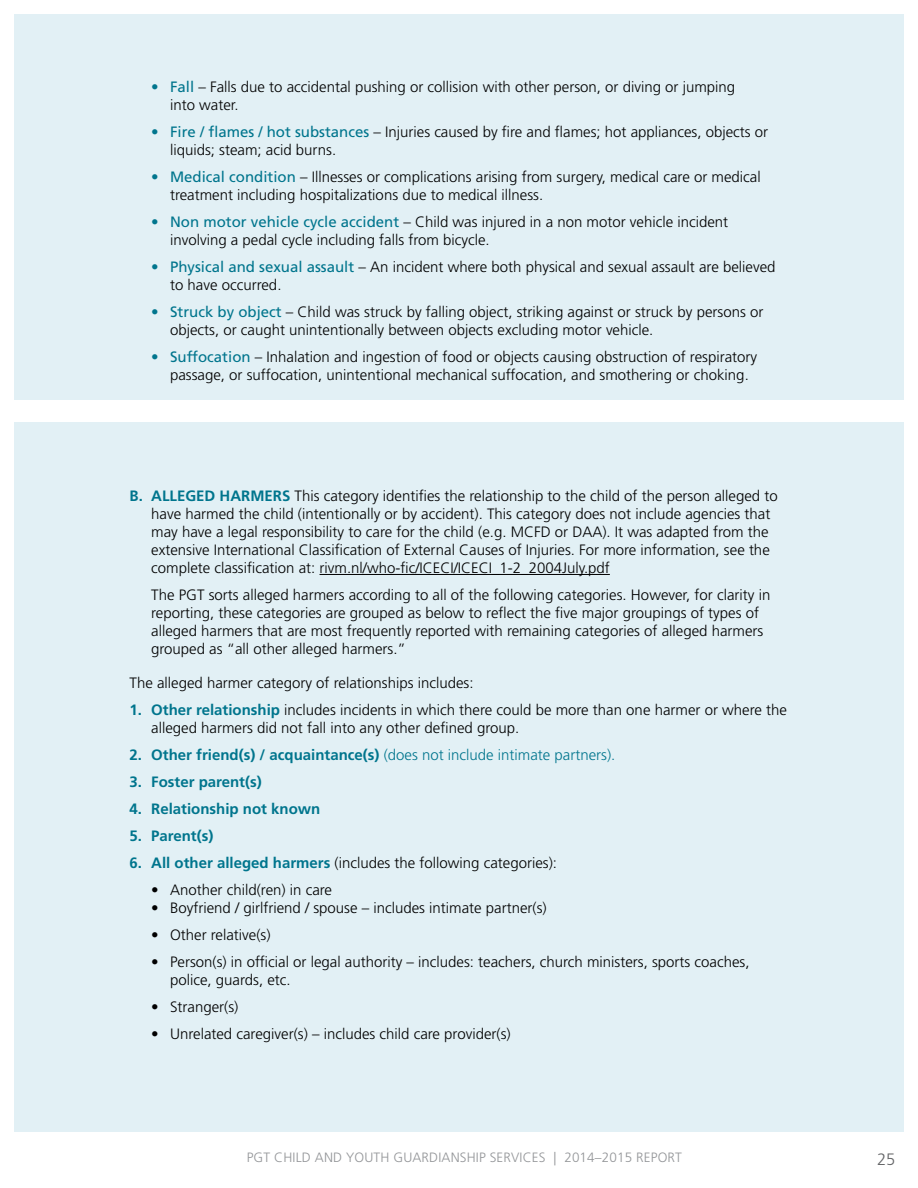
<style>
.page{position:relative;width:918px;height:1188px;background:#fff}
.page>*{position:absolute;margin:0;border:0;box-sizing:border-box;transform-origin:0 0}
.t1{font:300 16.5px "Frutiger LT Std";color:#636466}
.t2{font:300 15px/18px "Frutiger LT Std";color:#000}
.t3{font:300 15px "Frutiger LT Std";color:#00758d}
.t4{font:700 15px "Frutiger LT Std";color:#00758d}
.t5{font:300 13.5px "Frutiger LT Std";letter-spacing:.01em;color:#939598}
.s1{font-weight:400;color:#00758d}
.s2{font-weight:700;color:#00758d}
.s3{font-weight:700}
</style>
<div class="page">
<div style="left:14px;top:423px;width:890px;height:709px;background:#e2f0f5"></div>
<div style="left:14px;top:14px;width:890px;height:385px;background:#e2f0f5"></div>
<hr style="left:320px;top:574px;width:290px;height:1px;background:#000">
<p class="t2" style="left:170px;top:78px;width:567px;text-indent:-19px"><span class="s1">• Fall</span> – Falls due to accidental pushing or collision with other person, or diving or jumping into water.</p>
<p class="t2" style="left:170px;top:123px;width:600px;text-indent:-19px"><span class="s1">• Fire / flames / hot substances</span> – Injuries caused by fire and flames; hot appliances, objects or liquids; steam; acid burns.</p>
<p class="t2" style="left:170px;top:168px;width:592px;text-indent:-19px"><span class="s1">• Medical condition</span> – Illnesses or complications arising from surgery, medical care or medical treatment including hospitalizations due to medical illness.</p>
<p class="t2" style="left:170px;top:213px;width:560px;text-indent:-19px"><span class="s1">• Non motor vehicle cycle accident</span> – Child was injured in a non motor vehicle incident involving a pedal cycle including falls from bicycle.</p>
<p class="t2" style="left:170px;top:258px;width:607px;text-indent:-19px"><span class="s1">• Physical and sexual assault</span> – An incident where both physical and sexual assault are believed to have occurred.</p>
<p class="t2" style="left:170px;top:303px;width:595px;text-indent:-19px"><span class="s1">• Struck by object</span> – Child was struck by falling object, striking against or struck by persons or objects, or caught unintentionally between objects excluding motor vehicle.</p>
<p class="t2" style="left:170px;top:348px;width:589px;text-indent:-19px"><span class="s1">• Suffocation</span> – Inhalation and ingestion of food or objects causing obstruction of respiratory passage, or suffocation, unintentional mechanical suffocation, and smothering or choking.</p>
<p class="t2" style="left:151px;top:487px;width:628px;text-indent:-22px"><span class="s2">B. ALLEGED HARMERS</span> This category identifies the relationship to the child of the person alleged to have harmed the child (intentionally or by accident). This category does not include agencies that may have a legal responsibility to care for the child (e.g. MCFD or DAA). It was adapted from the extensive International Classification of External Causes of Injuries. For more information, see the complete classification at: rivm.nl/who-fic/ICECI/ICECI_1-2_2004July.pdf</p>
<p class="t2" style="left:151px;top:586px;width:621px">The PGT sorts alleged harmers according to all of the following categories. However, for clarity in reporting, these categories are grouped as below to reflect the five major groupings of types of alleged harmers that are most frequently reported with remaining categories of alleged harmers grouped as “all other alleged harmers.”</p>
<p class="t2" style="left:130px;top:674px;width:345px">The alleged harmer category of relationships includes:</p>
<p class="t2" style="left:151px;top:701px;width:637px;text-indent:-22px"><span class="s2">1. Other relationship</span> includes incidents in which there could be more than one harmer or where the alleged harmers did not fall into any other defined group.</p>
<p class="t3" style="left:130px;top:746px;width:487px"><span class="s3">2. Other friend(s) / acquaintance(s)</span> (does not include intimate partners).</p>
<p class="t4" style="left:130px;top:773px;width:134px">3. Foster parent(s)</p>
<p class="t4" style="left:130px;top:800px;width:192px">4. Relationship not known</p>
<p class="t4" style="left:130px;top:827px;width:85px">5. Parent(s)</p>
<p class="t2" style="left:130px;top:854px;width:429px"><span class="s2">6. All other alleged harmers</span> (includes the following categories):</p>
<p class="t2" style="left:151px;top:881px;width:182px">• Another child(ren) in care</p>
<p class="t2" style="left:151px;top:899px;width:397px">• Boyfriend / girlfriend / spouse – includes intimate partner(s)</p>
<p class="t2" style="left:151px;top:926px;width:121px">• Other relative(s)</p>
<p class="t2" style="left:170px;top:953px;width:581px;text-indent:-19px">• Person(s) in official or legal authority – includes: teachers, church ministers, sports coaches, police, guards, etc.</p>
<p class="t2" style="left:151px;top:998px;width:89px">• Stranger(s)</p>
<p class="t2" style="left:151px;top:1025px;width:361px">• Unrelated caregiver(s) – includes child care provider(s)</p>
<p class="t5" style="left:247px;top:1150px;width:437px">PGT CHILD AND YOUTH GUARDIANSHIP SERVICES | 2014–2015 REPORT</p>
<p class="t1" style="left:877px;top:1150px;width:20px">25</p>
</div>
